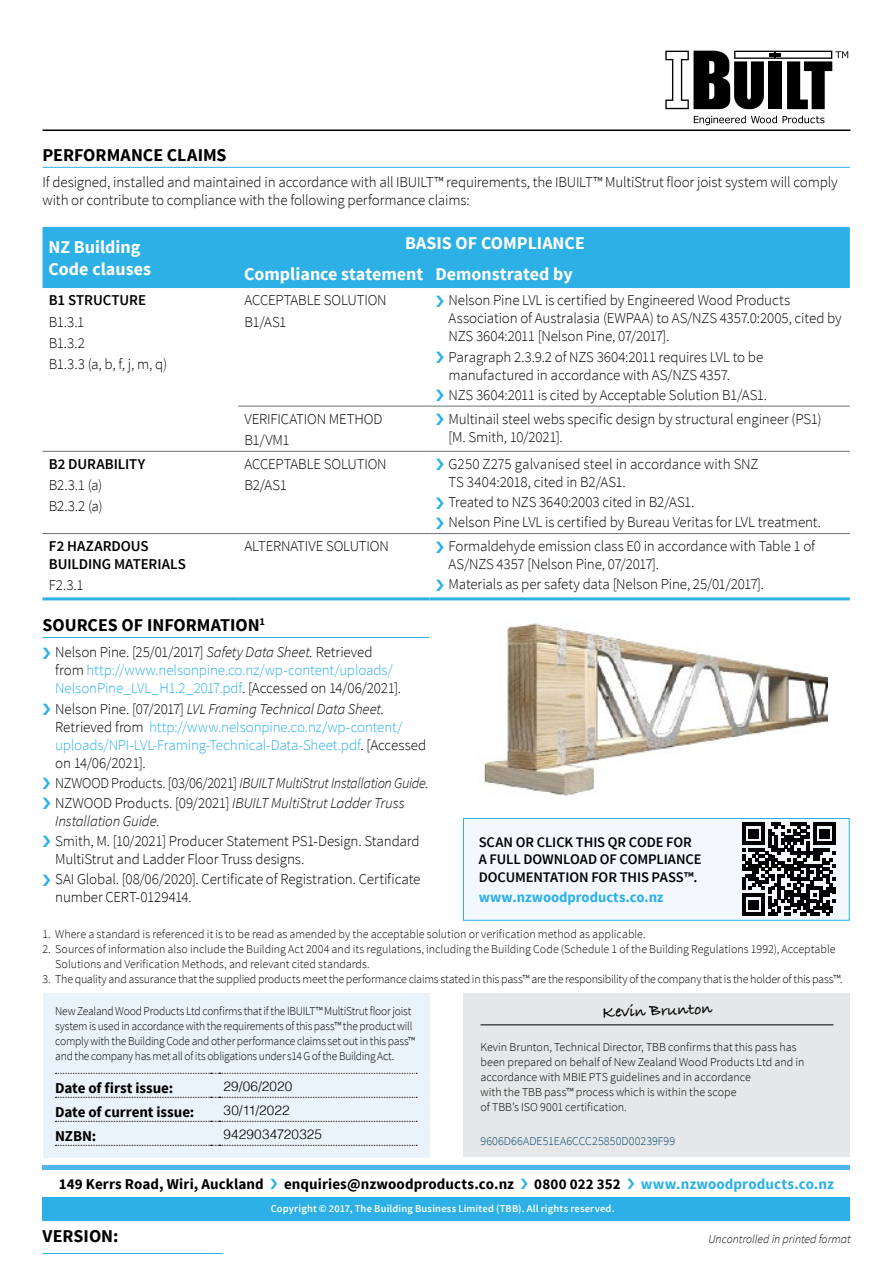
<style>
.page{position:relative;width:893px;height:1263px;background:#fff}
.page>*{position:absolute;margin:0;border:0;box-sizing:border-box;transform-origin:0 0}
.t1{font:700 18px/21.6px "Source Sans Pro";color:#fff}
.t2{font:700 18px "Source Sans Pro";color:#000}
.t3{font:700 16.5px "Bradley Hand ITCTT";color:#000}
.t4{font:300 15px/18px "Source Sans Pro";letter-spacing:-.01em;color:#000}
.t5{font:300 15px/18px "Source Sans Pro";letter-spacing:-.01em;color:#2cb0e6}
.t6{font:italic 300 15px/20.1px "Source Sans Pro";letter-spacing:-.015em;color:#000;scale:.96 1}
.t7{font:700 15px "Source Sans Pro";letter-spacing:.005em;color:#000}
.t8{font:600 15px/18px "Source Sans Pro";letter-spacing:-.005em;color:#000}
.t9{font:700 15px "Source Sans Pro";letter-spacing:.005em;color:#2cb0e6}
.t10{font:italic 300 15px "Source Sans Pro";letter-spacing:-.015em;color:#000}
.t11{font:600 14.55px/17.5px "Source Sans Pro";letter-spacing:-.005em;color:#000}
.t12{font:700 14.55px "Source Sans Pro";color:#2cb0e6}
.t13{font:300 13.5px "Helvetica";letter-spacing:.015em;color:#000}
.t14{font:300 12px/15px "Source Sans Pro";letter-spacing:-.005em;color:#000}
.t15{font:300 12px/15px "Source Sans Pro";letter-spacing:-.005em;color:#000;scale:.96 1}
.t16{font:300 12px "Source Sans Pro";letter-spacing:.01em;color:#00446a}
.t17{font:italic 300 12px "Source Sans Pro";letter-spacing:-.005em;color:#000}
.t18{font:600 10.5px "Source Sans Pro";letter-spacing:.015em;color:#fff}
.s1{color:#000}
.s2{font-style:italic;color:#000}
.s3{font-style:normal}
</style>
<div class="page">
<img style="left:484px;top:623px;width:344px;height:173px">
<hr style="left:43px;top:167px;width:807px;height:1px;background:#2cb0e6">
<hr style="left:43px;top:637px;width:386px;height:1px;background:#2cb0e6">
<div style="left:43px;top:1165px;width:807px;height:5px;background:#4eb7e8"></div>
<hr style="left:43px;top:129px;width:807px;height:2px;background:#000">
<div style="left:43px;top:227px;width:807px;height:61px;background:#2cb0e6"></div>
<hr style="left:238px;top:406px;width:191px;height:1px;background:#6d6e71">
<hr style="left:429px;top:406px;width:421px;height:1px;background:#6d6e71">
<hr style="left:43px;top:451px;width:195px;height:1px;background:#6d6e71">
<hr style="left:238px;top:451px;width:191px;height:1px;background:#6d6e71">
<hr style="left:429px;top:451px;width:421px;height:1px;background:#6d6e71">
<hr style="left:43px;top:533px;width:195px;height:1px;background:#6d6e71">
<hr style="left:238px;top:533px;width:191px;height:1px;background:#6d6e71">
<hr style="left:429px;top:533px;width:421px;height:1px;background:#6d6e71">
<hr style="left:43px;top:597px;width:195px;height:3px;background:#2cb0e6">
<hr style="left:238px;top:597px;width:191px;height:3px;background:#2cb0e6">
<hr style="left:429px;top:597px;width:421px;height:3px;background:#2cb0e6">
<div style="left:43px;top:1197px;width:807px;height:23px;background:#2cb0e6"></div>
<hr style="left:43px;top:1253px;width:180px;height:1px;background:#2cb0e6">
<svg style="left:665px;top:51px;width:183px;height:59px"></svg>
<svg style="left:694px;top:116px;width:83px;height:9px"></svg>
<svg style="left:783px;top:116px;width:41px;height:7px"></svg>
<div style="left:463px;top:818px;width:386px;height:102px;background:#f3f8fd;border:1px solid #2cb0e6"></div>
<svg style="left:742px;top:822px;width:94px;height:94px"></svg>
<div style="left:43px;top:993px;width:386px;height:164px;background:#eaf3fb"></div>
<div style="left:463px;top:993px;width:387px;height:164px;background:#e6e7e8"></div>
<hr style="left:480px;top:1024px;width:353px;height:1px;background:#000">
<svg style="left:55px;top:1073px;width:362px;height:1px"></svg>
<svg style="left:55px;top:1097px;width:362px;height:1px"></svg>
<svg style="left:55px;top:1121px;width:362px;height:1px"></svg>
<svg style="left:55px;top:1145px;width:362px;height:1px"></svg>
<p class="t2" style="left:43px;top:143px;width:186px">PERFORMANCE CLAIMS</p>
<p class="t4" style="left:43px;top:173px;width:797px">If designed, installed and maintained in accordance with all IBUILT™ requirements, the IBUILT™ MultiStrut floor joist system will comply with or contribute to compliance with the following performance claims:</p>
<p class="t1" style="left:49px;top:237px;width:104px">NZ Building<br>Code clauses</p>
<p class="t1" style="left:244px;top:228px;width:342px;line-height:30.5px;text-indent:161px">BASIS OF COMPLIANCE<br>Compliance statement Demonstrated by</p>
<p class="t8" style="left:49px;top:292px;width:99px">B1 STRUCTURE</p>
<p class="t4" style="left:49px;top:311px;width:120px;line-height:21.1px">B1.3.1<br>B1.3.2<br>B1.3.3 (a, b, f, j, m, q)</p>
<p class="t4" style="left:244px;top:290px;width:144px;line-height:21.1px">ACCEPTABLE SOLUTION<br>B1/AS1</p>
<p class="t4" style="left:449px;top:292px;width:395px">Nelson Pine LVL is certified by Engineered Wood Products<br>Association of Australasia (EWPAA) to AS/NZS 4357.0:2005, cited by<br>NZS 3604:2011 [Nelson Pine, 07/2017].</p>
<p class="t4" style="left:449px;top:348px;width:316px">Paragraph 2.3.9.2 of NZS 3604:2011 requires LVL to be manufactured in accordance with AS/NZS 4357.</p>
<p class="t4" style="left:449px;top:386px;width:320px">NZS 3604:2011 is cited by Acceptable Solution B1/AS1.</p>
<p class="t4" style="left:244px;top:408px;width:139px;line-height:21.1px">VERIFICATION METHOD<br>B1/VM1</p>
<p class="t4" style="left:449px;top:410px;width:374px">Multinail steel webs specific design by structural engineer (PS1) [M. Smith, 10/2021].</p>
<p class="t8" style="left:49px;top:455px;width:98px">B2 DURABILITY</p>
<p class="t4" style="left:49px;top:475px;width:55px;line-height:21.1px">B2.3.1 (a)<br>B2.3.2 (a)</p>
<p class="t8" style="left:49px;top:538px;width:139px">F2 HAZARDOUS<br>BUILDING MATERIALS</p>
<p class="t4" style="left:49px;top:576px;width:36px">F2.3.1</p>
<p class="t4" style="left:244px;top:453px;width:144px;line-height:21.1px">ACCEPTABLE SOLUTION<br>B2/AS1</p>
<p class="t4" style="left:449px;top:455px;width:311px">G250 Z275 galvanised steel in accordance with SNZ<br>TS 3404:2018, cited in B2/AS1.</p>
<p class="t4" style="left:449px;top:492px;width:374px;line-height:20.1px">Treated to NZS 3640:2003 cited in B2/AS1.<br>Nelson Pine LVL is certified by Bureau Veritas for LVL treatment.</p>
<p class="t4" style="left:244px;top:537px;width:146px">ALTERNATIVE SOLUTION</p>
<p class="t4" style="left:449px;top:537px;width:368px">Formaldehyde emission class E0 in accordance with Table 1 of<br>AS/NZS 4357 [Nelson Pine, 07/2017].</p>
<p class="t4" style="left:449px;top:575px;width:317px">Materials as per safety data [Nelson Pine, 25/01/2017].</p>
<p class="t2" style="left:43px;top:613px;width:224px">SOURCES OF INFORMATION<sup>1</sup></p>
<p class="t5" style="left:55px;top:643px;width:347px"><span class="s1">Nelson Pine. [25/01/2017]</span> <span class="s2">Safety Data Sheet.</span> <span class="s1">Retrieved from</span> http://www.nelsonpine.co.nz/wp-content/uploads/<br>NelsonPine_LVL_H1.2_2017.pdf<span class="s1">. [Accessed on 14/06/2021].</span></p>
<p class="t5" style="left:55px;top:700px;width:373px"><span class="s1">Nelson Pine. [07/2017]</span> <span class="s2">LVL Framing Technical Data Sheet.<br></span><span class="s1">Retrieved from</span> http://www.nelsonpine.co.nz/wp-content/ uploads/NPI-LVL-Framing-Technical-Data-Sheet.pdf<span class="s1">. [Accessed on 14/06/2021].</span></p>
<p class="t6" style="left:55px;top:773px;width:391px"><span class="s3">NZWOOD Products. [03/06/2021]</span> IBUILT MultiStrut Installation Guide.<br><span class="s3">NZWOOD Products. [09/2021]</span> IBUILT MultiStrut Ladder Truss</p>
<p class="t10" style="left:55px;top:812px;width:106px">Installation Guide.</p>
<p class="t4" style="left:55px;top:832px;width:366px">Smith, M. [10/2021] Producer Statement PS1-Design. Standard<br>MultiStrut and Ladder Floor Truss designs.</p>
<p class="t4" style="left:55px;top:870px;width:367px">SAI Global. [08/06/2020]. Certificate of Registration. Certificate number CERT-0129414.</p>
<p class="t11" style="left:479px;top:833px;width:224px">SCAN OR CLICK THIS QR CODE FOR<br>A FULL DOWNLOAD OF COMPLIANCE<br>DOCUMENTATION FOR THIS PASS™.</p>
<p class="t12" style="left:479px;top:888px;width:186px">www.nzwoodproducts.co.nz</p>
<p class="t14" style="left:43px;top:926px;width:605px">1. Where a standard is referenced it is to be read as amended by the acceptable solution or verification method as applicable.</p>
<p class="t14" style="left:55px;top:941px;width:782px;text-indent:-13px">2. Sources of information also include the Building Act 2004 and its regulations, including the Building Code (Schedule 1 of the Building Regulations 1992), Acceptable<br>Solutions and Verification Methods, and relevant cited standards.</p>
<p class="t14" style="left:43px;top:971px;width:802px">3. The quality and assurance that the supplied products meet the performance claims stated in this pass™ are the responsibility of the company that is the holder of this pass™.</p>
<p class="t15" style="left:55px;top:1003px;width:376px">New Zealand Wood Products Ltd confirms that if the IBUILT™ MultiStrut floor joist system is used in accordance with the requirements of this pass™ the product will comply with the Building Code and other performance claims set out in this pass™ and the company has met all of its obligations under s14 G of the Building Act.</p>
<p class="t3" style="left:602px;top:1000px;width:111px;rotate:-2deg">Kevin Brunton</p>
<p class="t7" style="left:55px;top:1078px;width:120px">Date of first issue:</p>
<p class="t13" style="left:224px;top:1075px;width:70px">29/06/2020</p>
<p class="t7" style="left:55px;top:1102px;width:141px">Date of current issue:</p>
<p class="t13" style="left:224px;top:1099px;width:68px">30/11/2022</p>
<p class="t7" style="left:55px;top:1126px;width:43px">NZBN:</p>
<p class="t13" style="left:224px;top:1123px;width:100px">9429034720325</p>
<p class="t14" style="left:480px;top:1039px;width:325px">Kevin Brunton, Technical Director, TBB confirms that this pass has been prepared on behalf of New Zealand Wood Products Ltd and in accordance with MBIE PTS guidelines and in accordance<br>with the TBB pass™ process which is within the scope<br>of TBB’s ISO 9001 certification.</p>
<p class="t16" style="left:480px;top:1134px;width:196px">9606D66ADE51EA6CCC25850D00239F99</p>
<p class="t7" style="left:59px;top:1174px;width:206px">149 Kerrs Road, Wiri, Auckland</p>
<p class="t7" style="left:284px;top:1174px;width:232px">enquiries@nzwoodproducts.co.nz</p>
<p class="t7" style="left:534px;top:1174px;width:88px">0800 022 352</p>
<p class="t9" style="left:641px;top:1174px;width:195px">www.nzwoodproducts.co.nz</p>
<p class="t18" style="left:271px;top:1202px;width:345px">Copyright © 2017, The Building Business Limited (TBB). All rights reserved.</p>
<p class="t2" style="left:43px;top:1225px;width:78px">VERSION:</p>
<p class="t17" style="left:708px;top:1232px;width:144px">Uncontrolled in printed format</p>
</div>
